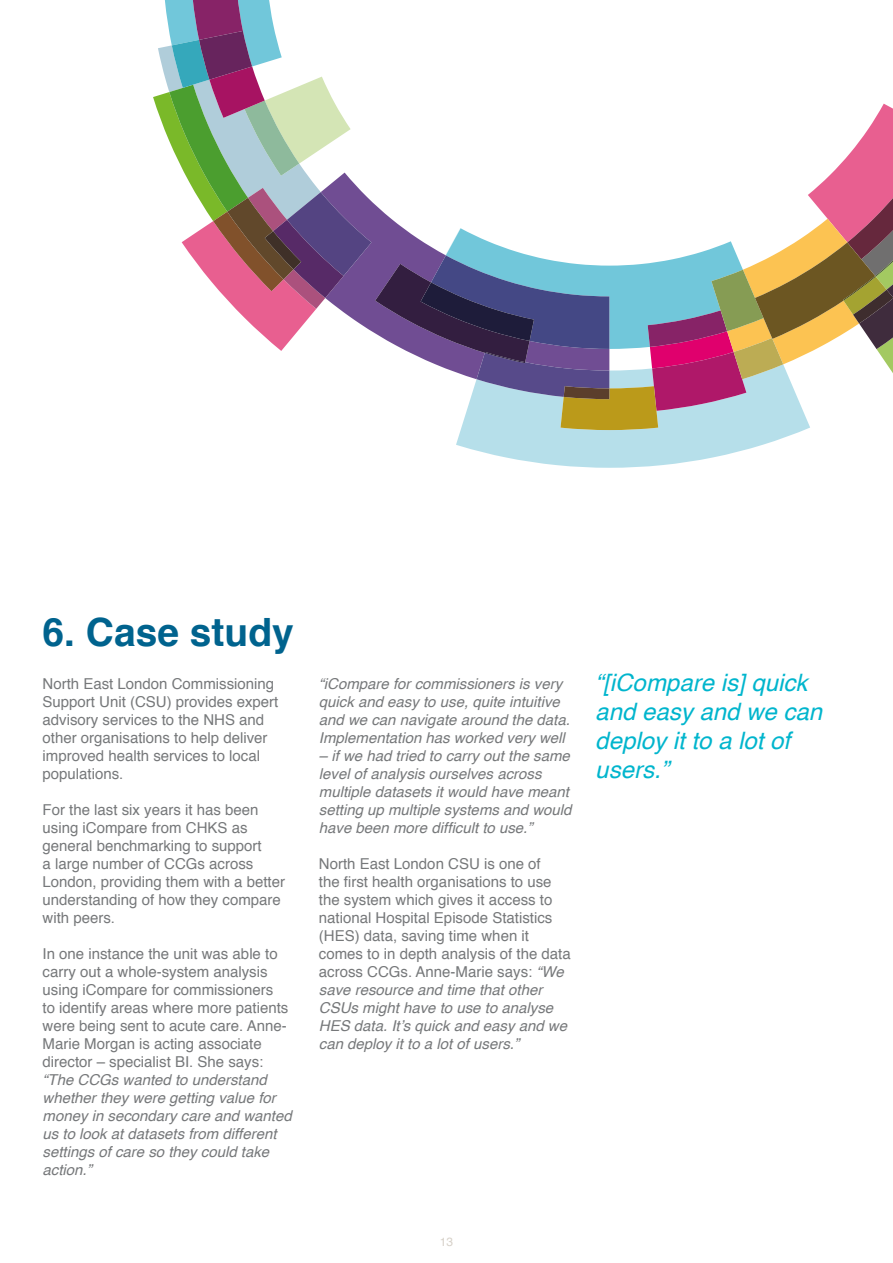
<style>
.page{position:relative;width:893px;height:1263px;background:#fff}
.page>*{position:absolute;margin:0;border:0;box-sizing:border-box;transform-origin:0 0}
.t1{font:700 39px "Helvetica";color:#00638e}
.t2{font:italic 24px/28.8px "Helvetica";color:#00b5cd}
.t3{font:15px/18px "Helvetica";color:#76787a}
.t4{font:italic 15px/18px "Helvetica";color:#76787a}
.t5{font:12px "Helvetica";color:#d7d1c9}
.s1{font-style:italic}
</style>
<div class="page">
<svg style="left:153px;top:0;width:740px;height:468px"></svg>
<h1 class="t1" style="left:43px;top:601px;width:253px">6. Case study</h1>
<p class="t3" style="left:43px;top:675px;width:237px">North East London Commissioning<br>Support Unit (CSU) provides expert advisory services to the NHS and other organisations to help deliver improved health services to local populations.</p>
<p class="t3" style="left:43px;top:801px;width:244px">For the last six years it has been using iCompare from CHKS as general benchmarking to support<br>a large number of CCGs across<br>London, providing them with a better understanding of how they compare with peers.</p>
<p class="t3" style="left:43px;top:945px;width:247px">In one instance the unit was able to carry out a whole-system analysis using iCompare for commissioners to identify areas where more patients were being sent to acute care. Anne-Marie Morgan is acting associate director – specialist BI. She says:</p>
<p class="t4" style="left:43px;top:1071px;width:251px">“The CCGs wanted to understand whether they were getting value for money in secondary care and wanted us to look at datasets from different settings of care so they could take action.”</p>
<p class="t4" style="left:319px;top:675px;width:252px">“iCompare for commissioners is very quick and easy to use, quite intuitive and we can navigate around the data.<br>Implementation has worked very well</p>
<p class="t4" style="left:319px;top:747px;width:254px">– if we had tried to carry out the same level of analysis ourselves across multiple datasets it would have meant setting up multiple systems and would have been more difficult to use.”</p>
<p class="t3" style="left:319px;top:855px;width:253px">North East London CSU is one of<br>the first health organisations to use the system which gives it access to national Hospital Episode Statistics (HES) data, saving time when it comes to in depth analysis of the data across CCGs. Anne-Marie says: <span class="s1">“We save resource and time that other CSUs might have to use to analyse HES data. It’s quick and easy and we can deploy it to a lot of users.”</span></p>
<h2 class="t2" style="left:595px;top:669px;width:228px">“[iCompare is] quick and easy and we can deploy it to a lot of users.”</h2>
<p class="t5" style="left:440px;top:1233px;width:15px">13</p>
</div>
